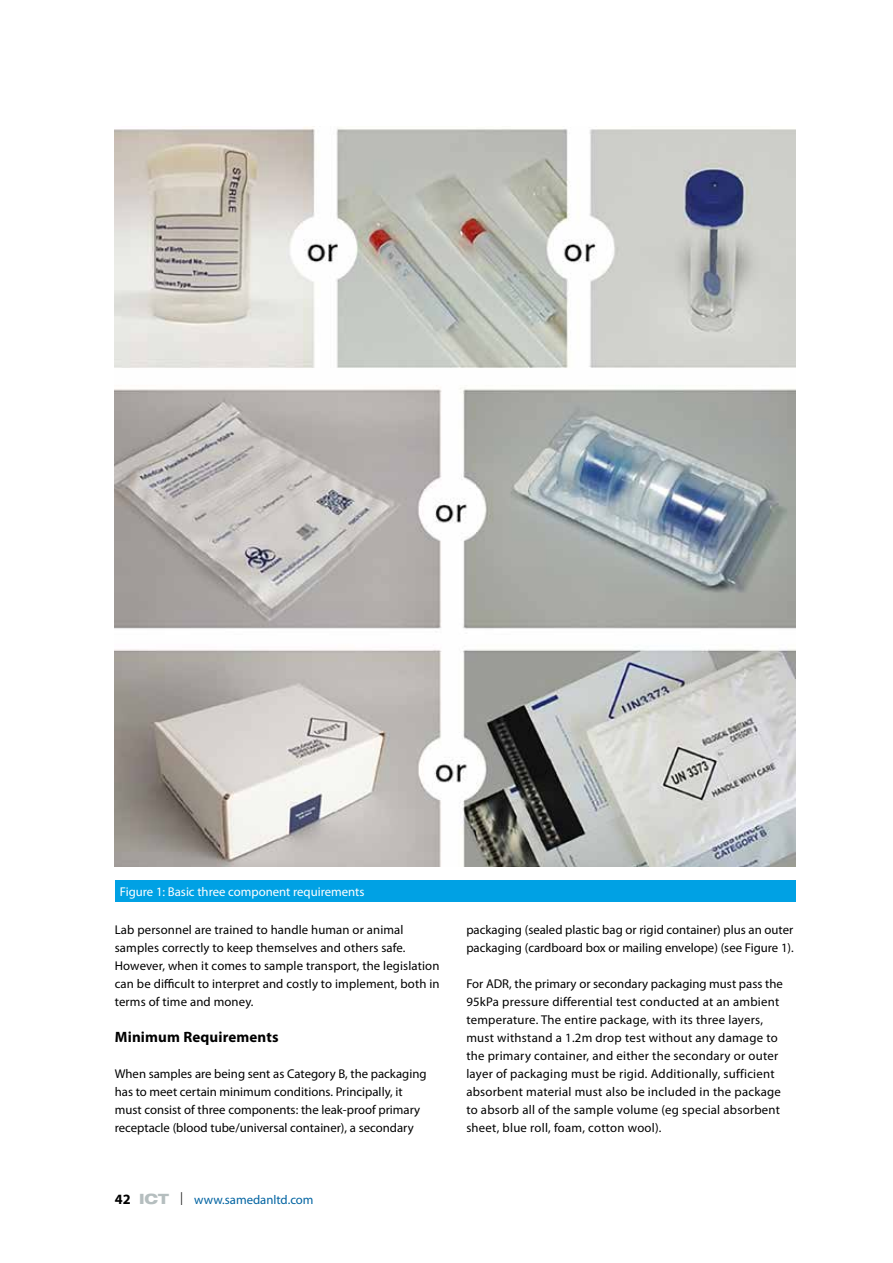
<style>
.page{position:relative;width:893px;height:1263px;background:#fff}
.page>*{position:absolute;margin:0;border:0;box-sizing:border-box;transform-origin:0 0}
.t1{font:700 15px "Myriad Pro";letter-spacing:.01em;color:#000}
.t2{font:12.75px/18px "Myriad Pro";letter-spacing:.01em;color:#000}
.t3{font:12.75px "Myriad Pro";color:#fff}
.t4{font:12.75px "Myriad Pro";color:#0063a1}
.s1{font-weight:700;font-size:14.25px;color:#000}
.s2{font-family:"Helvetica Neue LT Std";font-weight:800;font-stretch:expanded;font-size:14.25px;color:#b5bebf}
.s3{font-family:"Helvetica Neue LT Std";font-weight:100;font-size:18px;color:#000}
</style>
<div class="page">
<img style="left:115px;top:126px;width:680px;height:740px">
<div style="left:115px;top:880px;width:680px;height:21px;background:#00a1e4"></div>
<p class="t3" style="left:120px;top:885px;width:246px">Figure 1: Basic three component requirements</p>
<p class="t2" style="left:115px;top:921px;width:326px">Lab personnel are trained to handle human or animal samples correctly to keep themselves and others safe.<br>However, when it comes to sample transport, the legislation can be difficult to interpret and costly to implement, both in terms of time and money.</p>
<p class="t1" style="left:115px;top:1029px;width:165px">Minimum Requirements</p>
<p class="t2" style="left:115px;top:1065px;width:313px">When samples are being sent as Category B, the packaging has to meet certain minimum conditions. Principally, it must consist of three components: the leak-proof primary receptacle (blood tube/universal container), a secondary</p>
<p class="t4" style="left:115px;top:1192px;width:200px"><span class="s1">42</span> <span class="s2">ICT</span> <span class="s3">l</span> www.samedanltd.com</p>
<p class="t2" style="left:466px;top:921px;width:329px">packaging (sealed plastic bag or rigid container) plus an outer packaging (cardboard box or mailing envelope) (see Figure 1).</p>
<p class="t2" style="left:466px;top:975px;width:318px">For ADR, the primary or secondary packaging must pass the 95kPa pressure differential test conducted at an ambient temperature. The entire package, with its three layers, must withstand a 1.2m drop test without any damage to the primary container, and either the secondary or outer layer of packaging must be rigid. Additionally, sufficient absorbent material must also be included in the package to absorb all of the sample volume (eg special absorbent sheet, blue roll, foam, cotton wool).</p>
</div>
